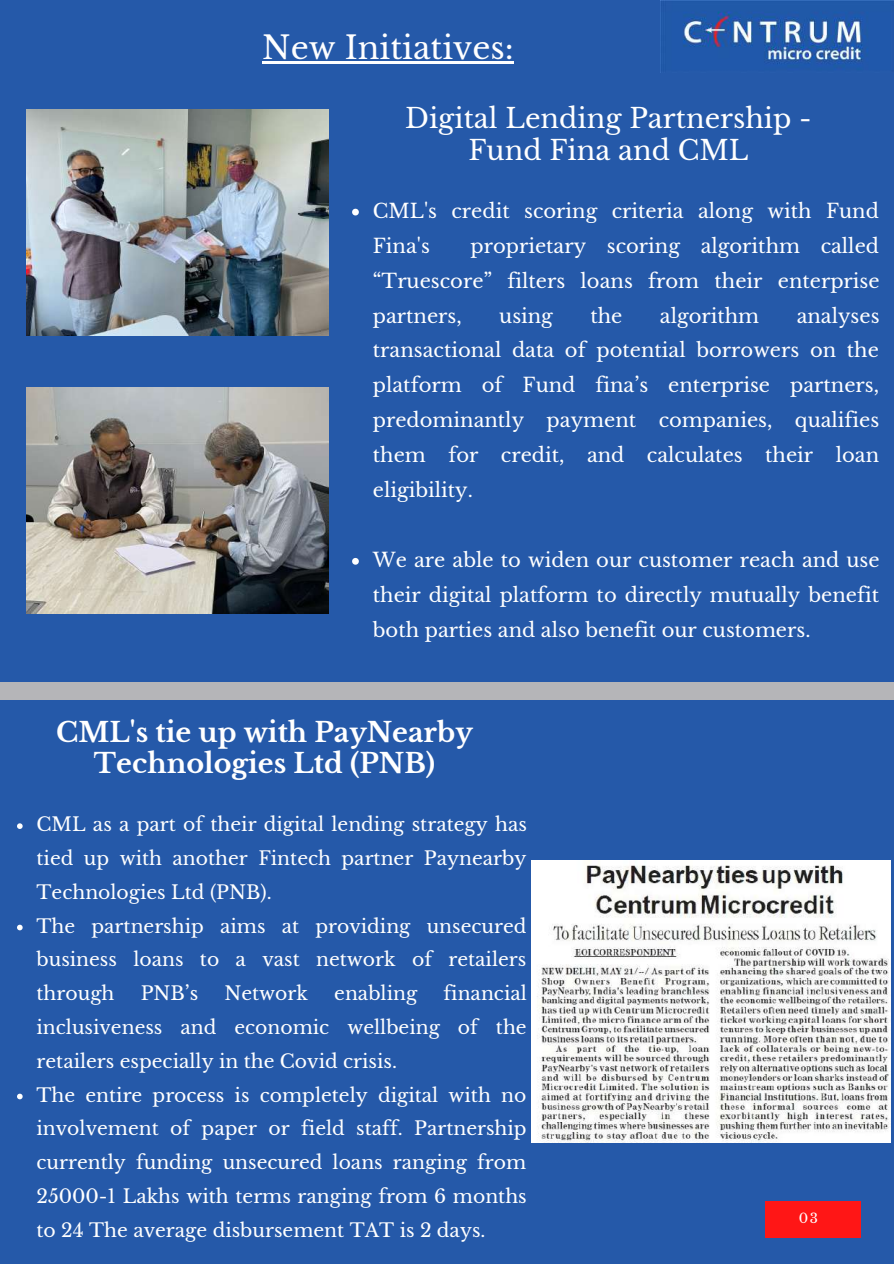
<style>
.page{position:relative;width:894px;height:1264px;background:#fff}
.page>*{position:absolute;margin:0;border:0;box-sizing:border-box;transform-origin:0 0}
.t1{font:31.5px "Libre Baskerville";color:#fff}
.t2{font:700 27px/31.5px "Libre Baskerville";color:#fff;text-align:center}
.t3{font:27px/31.5px "Libre Baskerville";color:#fff;text-align:center}
.t4{font:19.5px/35px "Libre Baskerville";color:#fff;text-align:justify}
.t5{font:18.75px/33.8px "Libre Baskerville";color:#fff}
.t6{font:13.2px "Libre Baskerville";color:#fff}
</style>
<div class="page">
<div style="left:0;top:801px;width:893px;height:462px;background:#2559a9"></div>
<div style="left:765px;top:1201px;width:95px;height:36px;background:#ff1616"></div>
<div style="left:0;top:538px;width:893px;height:563px;background:#2559a9"></div>
<div style="left:0;top:0;width:893px;height:563px;background:#2559a9"></div>
<img style="left:660px;top:0;width:233px;height:72px">
<div style="left:0;top:682px;width:893px;height:17px;background:#b5b5b8"></div>
<img style="left:27px;top:110px;width:302px;height:226px">
<img style="left:27px;top:387px;width:302px;height:226px">
<hr style="left:262px;top:62px;width:251px;height:2px;background:#fff">
<svg style="left:352px;top:209px;width:7px;height:6px"></svg>
<svg style="left:352px;top:558px;width:7px;height:6px"></svg>
<svg style="left:17px;top:823px;width:6px;height:6px"></svg>
<svg style="left:17px;top:924px;width:6px;height:6px"></svg>
<svg style="left:17px;top:1093px;width:6px;height:6px"></svg>
<img style="left:531px;top:860px;width:359px;height:282px">
<h1 class="t1" style="left:262px;top:29px;width:253px">New Initiatives:</h1>
<h2 class="t3" style="left:405px;top:103px;width:408px">Digital Lending Partnership -<br>Fund Fina and CML</h2>
<p class="t4" style="left:373px;top:193px;width:507px">CML's credit scoring criteria along with Fund<br>Fina's</p>
<p class="t4" style="left:373px;top:228px;width:508px;text-indent:97px">proprietary scoring algorithm called “Truescore” filters loans from their enterprise partners,</p>
<p class="t4" style="left:373px;top:298px;width:508px;text-indent:423px">analyses transactional data of potential borrowers on the platform of Fund fina’s enterprise partners, predominantly payment companies, qualifies them for credit, and calculates their loan eligibility.</p>
<p class="t4" style="left:499px;top:298px;width:55px">using</p>
<p class="t4" style="left:590px;top:298px;width:33px">the</p>
<p class="t4" style="left:659px;top:298px;width:101px">algorithm</p>
<p class="t4" style="left:373px;top:542px;width:508px">We are able to widen our customer reach and use their digital platform to directly mutually benefit both parties and also benefit our customers.</p>
<h2 class="t2" style="left:56px;top:716px;width:418px">CML's tie up with PayNearby<br>Technologies Ltd (PNB)</h2>
<p class="t5" style="left:37px;top:807px;width:491px">CML as a part of their digital lending strategy has tied up with another Fintech partner Paynearby Technologies Ltd (PNB).<br>The partnership aims at providing unsecured business loans to a vast network of retailers through</p>
<p class="t5" style="left:37px;top:976px;width:491px;text-indent:407px">financial inclusiveness and economic wellbeing of the retailers especially in the Covid crisis.<br>The entire process is completely digital with no involvement of paper or field staff. Partnership currently funding unsecured loans ranging from 25000-1 Lakhs with terms ranging from 6 months to 24 The average disbursement TAT is 2 days.</p>
<p class="t5" style="left:141px;top:976px;width:59px">PNB’s</p>
<p class="t5" style="left:224px;top:976px;width:85px">Network</p>
<p class="t5" style="left:334px;top:976px;width:84px">enabling</p>
<p class="t6" style="left:798px;top:1210px;width:21px">03</p>
</div>
